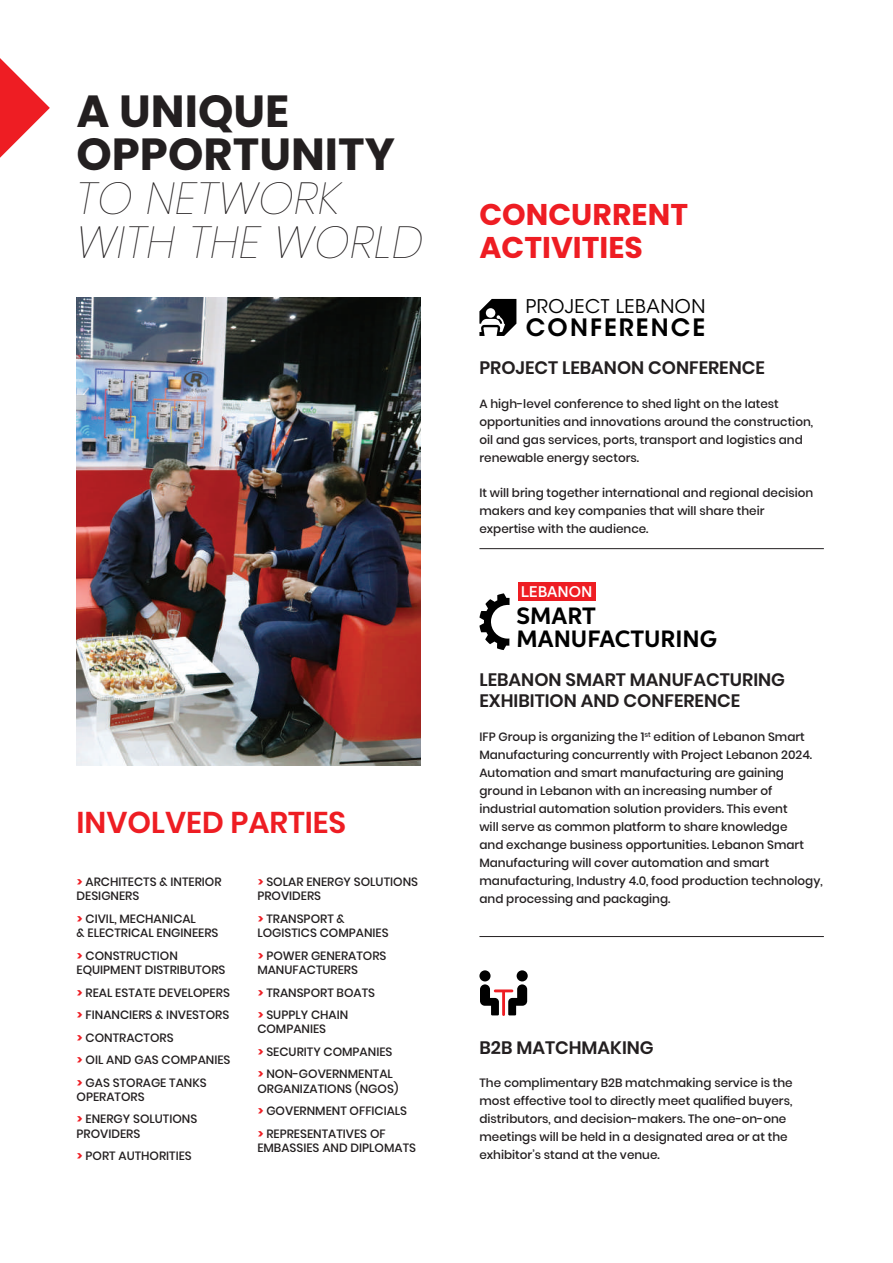
<style>
.page{position:relative;width:893px;height:1263px;background:#fff}
.page>*{position:absolute;margin:0;border:0;box-sizing:border-box;transform-origin:0 0}
.t1{font:italic 100 45px/43.5px "Poppins";color:#231f20}
.t2{font:700 45px/43.5px "Poppins";color:#231f20}
.t3{font:700 30px/33px "Poppins";color:#ee1d23}
.t4{font:600 30px "Poppins";color:#ee1d23}
.t5{font:600 23.85px "ITC Avant Garde Std";letter-spacing:.09em;color:#000}
.t6{font:700 23.7px/23.5px "Aspira";color:#000}
.t7{font:18.75px "ITC Avant Garde Std";letter-spacing:.025em;color:#000}
.t8{font:600 18px/21.6px "Poppins";color:#231f20}
.t9{font:600 15.6px "Aspira";color:#fff}
.t10{font:500 12px/18px "Poppins";color:#231f20}
.t11{font:500 7.05px "Poppins";color:#231f20}
.s1{font-weight:700;color:#ee1d23}
</style>
<div class="page">
<svg style="left:0;top:58px;width:50px;height:100px"></svg>
<img style="left:77px;top:298px;width:344px;height:467px">
<div style="left:518px;top:582px;width:77px;height:19px;background:#ee1d23"></div>
<svg style="left:479px;top:593px;width:31px;height:57px"></svg>
<svg style="left:479px;top:299px;width:37px;height:37px"></svg>
<hr style="left:479px;top:548px;width:345px;height:1px;background:#231f20">
<hr style="left:479px;top:936px;width:345px;height:1px;background:#231f20">
<div style="left:479px;top:970px;width:12px;height:11px;background:#000;border-radius:50%"></div>
<div style="left:517px;top:970px;width:11px;height:11px;background:#000;border-radius:50%"></div>
<svg style="left:480px;top:984px;width:47px;height:32px"></svg>
<h1 class="t2" style="left:77px;top:90px;width:320px">A UNIQUE<br>OPPORTUNITY</h1>
<h1 class="t1" style="left:77px;top:177px;width:349px">TO NETWORK<br>WITH THE WORLD</h1>
<h2 class="t4" style="left:77px;top:805px;width:271px">INVOLVED PARTIES</h2>
<p class="t10" style="left:77px;top:874px;width:146px;line-height:14.4px"><span class="s1">&gt;</span> ARCHITECTS &amp; INTERIOR<br>DESIGNERS</p>
<p class="t10" style="left:77px;top:911px;width:144px;line-height:14.4px"><span class="s1">&gt;</span> CIVIL, MECHANICAL<br>&amp; ELECTRICAL ENGINEERS</p>
<p class="t10" style="left:77px;top:948px;width:150px;line-height:14.4px"><span class="s1">&gt;</span> CONSTRUCTION<br>EQUIPMENT DISTRIBUTORS</p>
<p class="t10" style="left:77px;top:981px;width:155px;line-height:22.5px"><span class="s1">&gt;</span> REAL ESTATE DEVELOPERS <span class="s1">&gt;</span> FINANCIERS &amp; INVESTORS <span class="s1">&gt;</span> CONTRACTORS<br><span class="s1">&gt;</span> OIL AND GAS COMPANIES <span class="s1">&gt;</span> GAS STORAGE TANKS</p>
<p class="t10" style="left:77px;top:1085px;width:122px;line-height:22.5px">OPERATORS<br><span class="s1">&gt;</span> ENERGY SOLUTIONS</p>
<p class="t10" style="left:77px;top:1122px;width:117px;line-height:22.5px">PROVIDERS<br><span class="s1">&gt;</span> PORT AUTHORITIES</p>
<p class="t10" style="left:257px;top:874px;width:162px;line-height:14.4px"><span class="s1">&gt;</span> SOLAR ENERGY SOLUTIONS<br>PROVIDERS</p>
<p class="t10" style="left:257px;top:911px;width:133px;line-height:14.4px"><span class="s1">&gt;</span> TRANSPORT &amp;<br>LOGISTICS COMPANIES</p>
<p class="t10" style="left:257px;top:948px;width:131px;line-height:14.4px"><span class="s1">&gt;</span> POWER GENERATORS<br>MANUFACTURERS</p>
<p class="t10" style="left:257px;top:981px;width:119px;line-height:22.5px"><span class="s1">&gt;</span> TRANSPORT BOATS <span class="s1">&gt;</span> SUPPLY CHAIN</p>
<p class="t10" style="left:257px;top:1018px;width:137px;line-height:22.5px">COMPANIES<br><span class="s1">&gt;</span> SECURITY COMPANIES <span class="s1">&gt;</span> NON-GOVERNMENTAL</p>
<p class="t10" style="left:257px;top:1077px;width:151px;line-height:22.5px">ORGANIZATIONS (NGOS( <span class="s1">&gt;</span> GOVERNMENT OFFICIALS <span class="s1">&gt;</span> REPRESENTATIVES OF</p>
<p class="t10" style="left:257px;top:1139px;width:160px">EMBASSIES AND DIPLOMATS</p>
<h2 class="t3" style="left:479px;top:198px;width:210px">CONCURRENT<br>ACTIVITIES</h2>
<h3 class="t7" style="left:526px;top:295px;width:181px">PROJECT LEBANON</h3>
<h3 class="t5" style="left:526px;top:312px;width:181px">CONFERENCE</h3>
<h3 class="t8" style="left:479px;top:357px;width:287px">PROJECT LEBANON CONFERENCE</h3>
<p class="t10" style="left:479px;top:395px;width:335px">A high-level conference to shed light on the latest opportunities and innovations around the construction, oil and gas services, ports, transport and logistics and renewable energy sectors.</p>
<p class="t10" style="left:479px;top:484px;width:335px">It will bring together international and regional decision makers and key companies that will share their expertise with the audience.</p>
<h3 class="t9" style="left:521px;top:582px;width:73px">LEBANON</h3>
<h3 class="t6" style="left:517px;top:604px;width:202px">SMART<br>MANUFACTURING</h3>
<h3 class="t8" style="left:479px;top:669px;width:307px">LEBANON SMART MANUFACTURING<br>EXHIBITION AND CONFERENCE</h3>
<p class="t10" style="left:653px;top:727px;width:153px">edition of Lebanon Smart</p>
<p class="t10" style="left:479px;top:727px;width:345px">IFP Group is organizing the 1<br>Manufacturing concurrently with Project Lebanon 2024.<br>Automation and smart manufacturing are gaining ground in Lebanon with an increasing number of industrial automation solution providers. This event<br>will serve as common platform to share knowledge<br>and exchange business opportunities. Lebanon Smart Manufacturing will cover automation and smart manufacturing, Industry 4.0, food production technology, and processing and packaging.</p>
<p class="t11" style="left:644px;top:730px;width:8px">st</p>
<h3 class="t8" style="left:479px;top:1037px;width:176px">B B2 MATCHMAKING</h3>
<p class="t10" style="left:479px;top:1074px;width:315px">The complimentary B B2 matchmaking service is the most effective tool to directly meet qualified buyers, distributors, and decision-makers. The one-on-one meetings will be held in a designated area or at the exhibitor s’ stand at the venue.</p>
</div>
